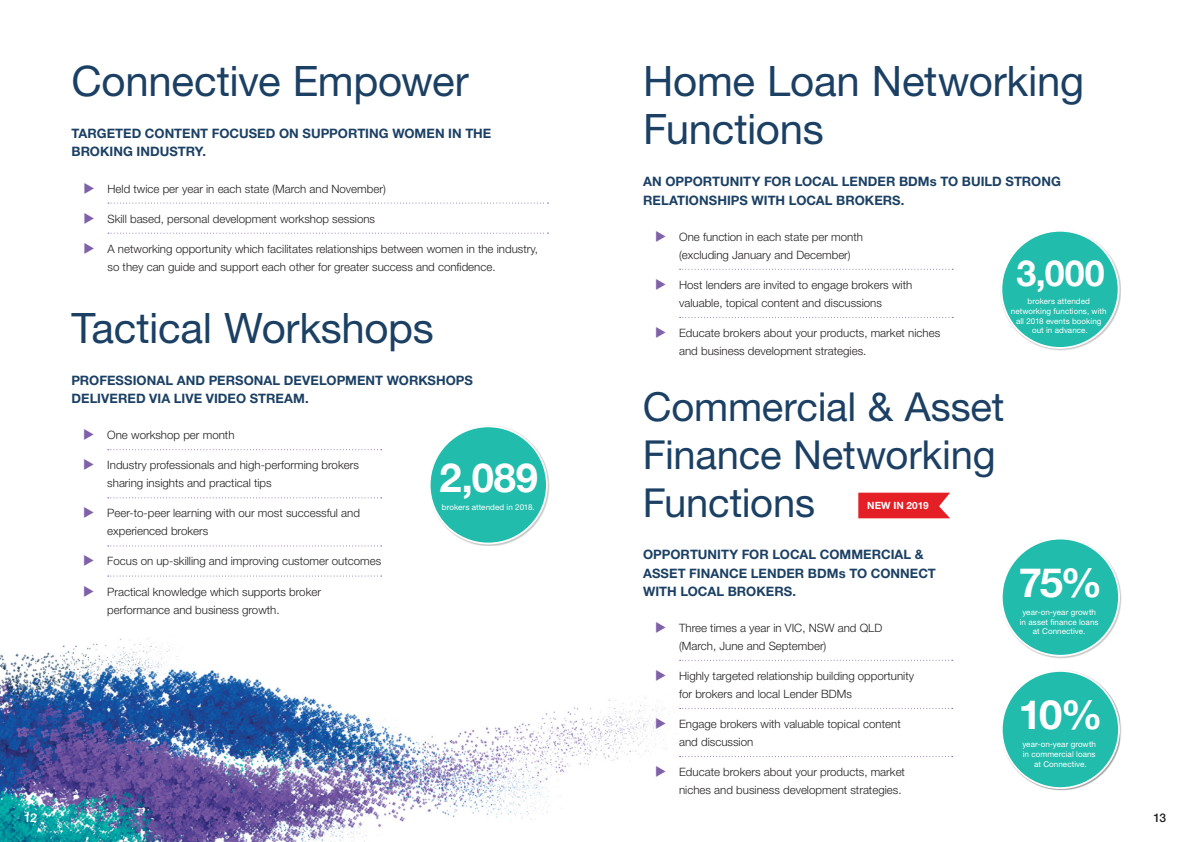
<style>
.page{position:relative;width:1191px;height:842px;background:#fff}
.page>*{position:absolute;margin:0;border:0;box-sizing:border-box;transform-origin:0 0}
.Section_Hed{font:42px/48.1px "Helvetica Neue LT Std";letter-spacing:-.005em;color:#1b4064}
.t1{font:700 40.2px "Helvetica Neue";color:#fff;scale:1.04 1}
.Section_Hed-2{font:40px/48.1px "Helvetica Neue LT Std";letter-spacing:-.005em;color:#1b4064}
.t2{font:700 39.9px "Helvetica Neue";color:#fff}
.t3{font:700 35.8px "Helvetica Neue";color:#fff}
.Section_Lede{font:700 13px/18px "Helvetica Neue LT Std";letter-spacing:.005em;color:#1b4064}
.Verso_Page{font:500 12px "Helvetica Neue LT Std";color:#fff}
.t4{font:500 12px "Helvetica Neue LT Std";color:#231f20}
.t5{font:300 11.5px/18px "Helvetica Neue LT Std";color:#231f20}
.t6{font:700 10px "Helvetica Neue LT Std";color:#fff}
.t7{font:8px/9.7px "Helvetica Neue LT Std";letter-spacing:.005em;color:#fff;text-align:center}
</style>
<div class="page">
<img style="left:0;top:202px;width:1122px;height:640px">
<svg style="left:679px;top:660px;width:273px;height:1px"></svg>
<svg style="left:679px;top:708px;width:273px;height:1px"></svg>
<svg style="left:679px;top:756px;width:273px;height:1px"></svg>
<svg style="left:108px;top:203px;width:440px;height:1px"></svg>
<svg style="left:108px;top:233px;width:440px;height:1px"></svg>
<svg style="left:108px;top:449px;width:274px;height:1px"></svg>
<svg style="left:108px;top:497px;width:274px;height:1px"></svg>
<svg style="left:108px;top:545px;width:274px;height:1px"></svg>
<svg style="left:108px;top:575px;width:274px;height:1px"></svg>
<div style="left:429px;top:426px;width:120px;height:120px;background:#231f20;opacity:.25"></div>
<div style="left:430px;top:426px;width:117px;height:117px;background:#22bcac;border-radius:50%"></div>
<div style="left:429px;top:425px;width:119px;height:119px;border:2px solid #fff;border-radius:50%"></div>
<div style="left:1000px;top:230px;width:121px;height:121px;background:#231f20;opacity:.25"></div>
<div style="left:1001px;top:231px;width:117px;height:117px;background:#22bcac;border-radius:50%"></div>
<div style="left:1000px;top:230px;width:119px;height:119px;border:2px solid #fff;border-radius:50%"></div>
<div style="left:1001px;top:538px;width:120px;height:120px;background:#231f20;opacity:.25"></div>
<div style="left:1001px;top:539px;width:118px;height:117px;background:#22bcac;border-radius:50%"></div>
<div style="left:1001px;top:538px;width:118px;height:119px;border:2px solid #fff;border-radius:50%"></div>
<div style="left:1001px;top:670px;width:120px;height:121px;background:#231f20;opacity:.25"></div>
<div style="left:1001px;top:670px;width:119px;height:119px;background:#231f20;opacity:.25"></div>
<div style="left:1001px;top:671px;width:118px;height:117px;background:#22bcac;border-radius:50%"></div>
<div style="left:1001px;top:670px;width:118px;height:119px;border:2px solid #fff;border-radius:50%"></div>
<svg style="left:679px;top:269px;width:274px;height:1px"></svg>
<svg style="left:679px;top:317px;width:274px;height:1px"></svg>
<svg style="left:858px;top:493px;width:92px;height:25px;background:#e52d32"></svg>
<svg style="left:656px;top:621px;width:9px;height:11px"></svg>
<svg style="left:656px;top:669px;width:9px;height:11px"></svg>
<svg style="left:656px;top:718px;width:9px;height:11px"></svg>
<svg style="left:656px;top:766px;width:9px;height:11px"></svg>
<svg style="left:85px;top:212px;width:9px;height:11px"></svg>
<svg style="left:85px;top:242px;width:9px;height:11px"></svg>
<svg style="left:84px;top:429px;width:10px;height:11px"></svg>
<svg style="left:84px;top:459px;width:10px;height:11px"></svg>
<svg style="left:84px;top:507px;width:10px;height:11px"></svg>
<svg style="left:84px;top:555px;width:10px;height:11px"></svg>
<svg style="left:84px;top:585px;width:10px;height:11px"></svg>
<svg style="left:656px;top:230px;width:9px;height:11px"></svg>
<svg style="left:656px;top:278px;width:9px;height:11px"></svg>
<svg style="left:656px;top:327px;width:9px;height:11px"></svg>
<p class="Section_Hed" style="left:71px;top:57px;width:399px">Connective Empower</p>
<p class="Section_Hed" style="left:643px;top:57px;width:442px">Home Loan Networking<br>Functions</p>
<p class="Section_Lede" style="left:643px;top:173px;width:419px">AN OPPORTUNITY FOR LOCAL LENDER BDMs TO BUILD STRONG<br>RELATIONSHIPS WITH LOCAL BROKERS.</p>
<p class="Section_Lede" style="left:71px;top:124px;width:421px">TARGETED CONTENT FOCUSED ON SUPPORTING WOMEN IN THE<br>BROKING INDUSTRY.</p>
<p class="t5" style="left:107px;top:179px;width:280px">Held twice per year in each state (March and November)</p>
<p class="t5" style="left:107px;top:209px;width:269px">Skill based, personal development workshop sessions</p>
<p class="t5" style="left:107px;top:239px;width:432px">A networking opportunity which facilitates relationships between women in the industry, so they can guide and support each other for greater success and confidence.</p>
<p class="Section_Hed" style="left:71px;top:303px;width:364px">Tactical Workshops</p>
<p class="t5" style="left:679px;top:227px;width:185px">One function in each state per month (excluding January and December)</p>
<p class="t5" style="left:679px;top:275px;width:235px">Host lenders are invited to engage brokers with valuable, topical content and discussions</p>
<p class="t5" style="left:679px;top:324px;width:262px">Educate brokers about your products, market niches and business development strategies.</p>
<p class="t3" style="left:1016px;top:245px;width:90px">3,000</p>
<p class="t7" style="left:1011px;top:297px;width:97px">brokers attended networking functions, with all 2018 events booking out in advance.</p>
<p class="Section_Lede" style="left:71px;top:371px;width:403px">PROFESSIONAL AND PERSONAL DEVELOPMENT WORKSHOPS<br>DELIVERED VIA LIVE VIDEO STREAM.</p>
<p class="t5" style="left:107px;top:426px;width:129px">One workshop per month</p>
<p class="t5" style="left:107px;top:456px;width:253px">Industry professionals and high-performing brokers sharing insights and practical tips</p>
<p class="t5" style="left:107px;top:504px;width:254px">Peer-to-peer learning with our most successful and experienced brokers</p>
<p class="t5" style="left:107px;top:552px;width:275px">Focus on up-skilling and improving customer outcomes</p>
<p class="t5" style="left:107px;top:582px;width:215px">Practical knowledge which supports broker performance and business growth.</p>
<p class="t2" style="left:439px;top:446px;width:100px">2,089</p>
<p class="t7" style="left:442px;top:502px;width:94px">brokers attended in 2018.</p>
<p class="Section_Hed-2" style="left:642px;top:382px;width:363px">Commercial &amp; Asset<br>Finance Networking<br>Functions</p>
<p class="t6" style="left:867px;top:499px;width:63px">NEW IN 2019</p>
<p class="Section_Lede" style="left:643px;top:545px;width:294px">OPPORTUNITY FOR LOCAL COMMERCIAL &amp;<br>ASSET FINANCE LENDER BDMs TO CONNECT<br>WITH LOCAL BROKERS.</p>
<p class="t5" style="left:679px;top:618px;width:205px">Three times a year in VIC, NSW and QLD (March, June and September)</p>
<p class="t5" style="left:679px;top:666px;width:236px">Highly targeted relationship building opportunity for brokers and local Lender BDMs</p>
<p class="t5" style="left:679px;top:714px;width:223px">Engage brokers with valuable topical content and discussion</p>
<p class="t5" style="left:679px;top:763px;width:227px">Educate brokers about your products, market niches and business development strategies.</p>
<p class="t1" style="left:1018px;top:551px;width:82px">75%</p>
<p class="t7" style="left:1019px;top:607px;width:80px">year-on-year growth in asset finance loans at Connective.</p>
<p class="t1" style="left:1018px;top:683px;width:82px">10%</p>
<p class="t7" style="left:1022px;top:739px;width:75px">year-on-year growth in commercial loans at Connective.</p>
<p class="Verso_Page" style="left:24px;top:811px;width:14px">12</p>
<p class="t4" style="left:1153px;top:811px;width:14px">13</p>
</div>
